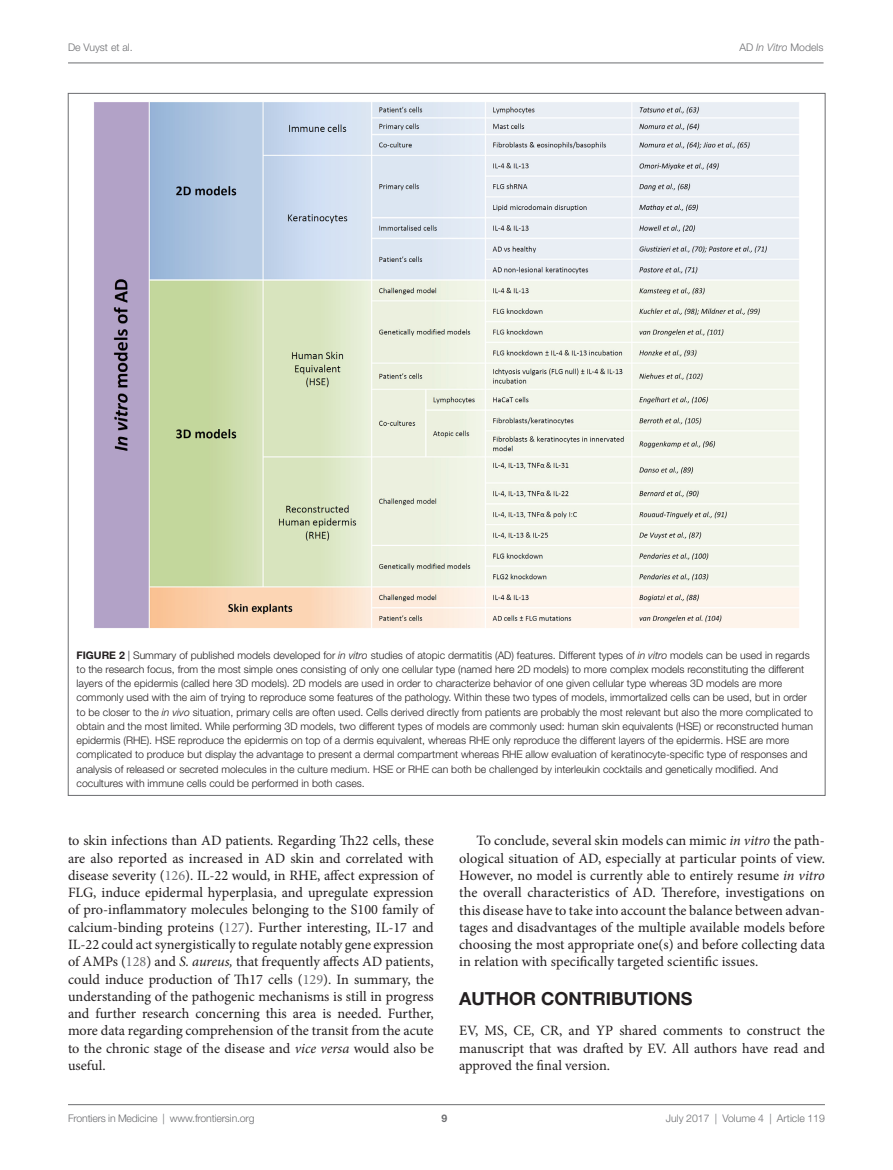
<style>
.page{position:relative;width:893px;height:1170px;background:#fff}
.page>*{position:absolute;margin:0;border:0;box-sizing:border-box;transform-origin:0 0}
.t1{font:700 18px "Helvetica Neue LT Std";color:#231f20}
.t2{font:14.25px/17.2px "Minion Pro";color:#231f20;text-align:justify}
.t3{font:300 10.5px/14.2px "Helvetica Neue LT Std";color:#231f20}
.t4{font:300 10.5px "Helvetica Neue LT Std";letter-spacing:-.015em;color:#6c6d70}
.t5{font:700 10.5px "Helvetica Neue LT Std";color:#6c6d70}
.s1{font-style:italic}
.s2{font-weight:700}
.s3{color:#6c6d70}
</style>
<div class="page">
<img style="left:94px;top:102px;width:705px;height:526px">
<hr style="left:68px;top:1104px;width:757px;height:1px;background:#6c6d70">
<hr style="left:68px;top:63px;width:755px;height:1px;background:#6c6d70">
<p class="t4" style="left:68px;top:41px;width:66px">De Vuyst et al.</p>
<p class="t4" style="left:739px;top:41px;width:86px">AD <span class="s1">In Vitro</span> Models</p>
<p class="t3" style="left:77px;top:647px;width:738px"><span class="s2">FIGURE 2</span> | Summary of published models developed for <span class="s1">in vitro</span> studies of atopic dermatitis (AD) features. Different types of <span class="s1">in vitro</span> models can be used in regards to the research focus, from the most simple ones consisting of only one cellular type (named here 2D models) to more complex models reconstituting the different layers of the epidermis (called here 3D models). 2D models are used in order to characterize behavior of one given cellular type whereas 3D models are more commonly used with the aim of trying to reproduce some features of the pathology. Within these two types of models, immortalized cells can be used, but in order to be closer to the <span class="s1">in vivo</span> situation, primary cells are often used. Cells derived directly from patients are probably the most relevant but also the more complicated to obtain and the most limited. While performing 3D models, two different types of models are commonly used: human skin equivalents (HSE) or reconstructed human epidermis (RHE). HSE reproduce the epidermis on top of a dermis equivalent, whereas RHE only reproduce the different layers of the epidermis. HSE are more complicated to produce but display the advantage to present a dermal compartment whereas RHE allow evaluation of keratinocyte-specific type of responses and analysis of released or secreted molecules in the culture medium. HSE or RHE can both be challenged by interleukin cocktails and genetically modified. And cocultures with immune cells could be performed in both cases.</p>
<p class="t2" style="left:68px;top:832px;width:367px">to skin infections than AD patients. Regarding Th22 cells, these are also reported as increased in AD skin and correlated with disease severity (<span class="s3">126</span>). IL-22 would, in RHE, affect expression of FLG, induce epidermal hyperplasia, and upregulate expression of pro-inflammatory molecules belonging to the S100 family of calcium-binding proteins (<span class="s3">127</span>). Further interesting, IL-17 and IL-22 could act synergistically to regulate notably gene expression of AMPs (<span class="s3">128</span>) and <span class="s1">S. aureus,</span> that frequently affects AD patients, could induce production of Th17 cells (<span class="s3">129</span>). In summary, the understanding of the pathogenic mechanisms is still in progress and further research concerning this area is needed. Further, more data regarding comprehension of the transit from the acute to the chronic stage of the disease and <span class="s1">vice versa</span> would also be useful.</p>
<p class="t2" style="left:459px;top:832px;width:367px;text-indent:17px">To conclude, several skin models can mimic <span class="s1">in vitro</span> the path&shy;ological situation of AD, especially at particular points of view.<br>However, no model is currently able to entirely resume <span class="s1">in vitro </span>the overall characteristics of AD. Therefore, investigations on this disease have to take into account the balance between advan&shy;tages and disadvantages of the multiple available models before choosing the most appropriate one(s) and before collecting data in relation with specifically targeted scientific issues.</p>
<p class="t1" style="left:459px;top:987px;width:235px">AUTHOR CONTRIBUTIONS</p>
<p class="t2" style="left:459px;top:1022px;width:367px">EV, MS, CE, CR, and YP shared comments to construct the manuscript that was drafted by EV. All authors have read and approved the final version.</p>
<p class="t4" style="left:68px;top:1111px;width:188px">Frontiers in Medicine | www.frontiersin.org</p>
<p class="t4" style="left:666px;top:1111px;width:161px">July 2017 | Volume 4 | Article 119</p>
<p class="t5" style="left:441px;top:1111px;width:7px">9</p>
</div>
